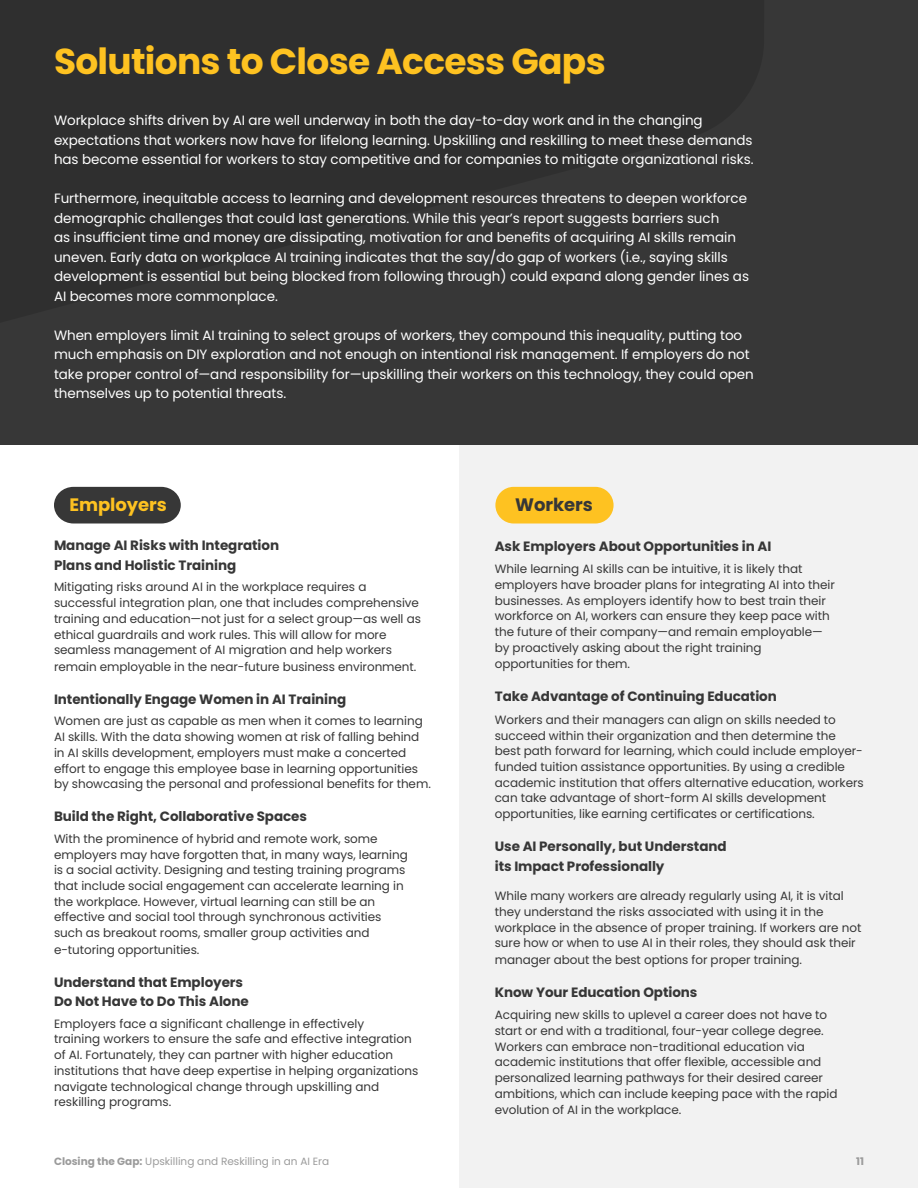
<style>
.page{position:relative;width:918px;height:1188px;background:#fff}
.page>*{position:absolute;margin:0;border:0;box-sizing:border-box;transform-origin:0 0}
.t1{font:700 36px "Poppins";letter-spacing:-.02em;color:#fec221}
.t2{font:700 18px "Poppins";letter-spacing:-.005em;color:#fec221}
.t3{font:700 18px "Poppins";letter-spacing:-.005em;color:#373737}
.t4{font:13.5px/19.5px "Poppins";letter-spacing:-.005em;color:#fff}
.t5{font:700 13.5px/19.5px "Poppins";letter-spacing:-.005em;color:#373737}
.t6{font:12px/15.9px "Poppins";letter-spacing:-.005em;color:#373737}
.t7{font:10.5px "Poppins";color:#9b9b9b}
.t8{font:700 10.5px "Poppins";color:#9b9b9b}
.s1{font-weight:700}
</style>
<div class="page">
<div style="left:459px;top:426px;width:459px;height:762px;background:#f2f2f2"></div>
<div style="left:0;top:0;width:918px;height:445px;background:#373737"></div>
<div style="left:495px;top:487px;width:119px;height:37px;background:#fec221;border-radius:18px"></div>
<svg style="left:54px;top:487px;width:127px;height:37px;background:#474747"></svg>
<h1 class="t1" style="left:54px;top:40px;width:553px">Solutions to Close Access Gaps</h1>
<p class="t4" style="left:54px;top:111px;width:701px">Workplace shifts driven by AI are well underway in both the day-to-day work and in the changing expectations that workers now have for lifelong learning. Upskilling and reskilling to meet these demands has become essential for workers to stay competitive and for companies to mitigate organizational risks.</p>
<p class="t4" style="left:54px;top:189px;width:697px">Furthermore, inequitable access to learning and development resources threatens to deepen workforce demographic challenges that could last generations. While this year’s report suggests barriers such<br>as insufficient time and money are dissipating, motivation for and benefits of acquiring AI skills remain uneven. Early data on workplace AI training indicates that the say/do gap of workers (i.e., saying skills development is essential but being blocked from following through) could expand along gender lines as AI becomes more commonplace.</p>
<p class="t4" style="left:54px;top:325px;width:701px">When employers limit AI training to select groups of workers, they compound this inequality, putting too much emphasis on DIY exploration and not enough on intentional risk management. If employers do not take proper control of—and responsibility for—upskilling their workers on this technology, they could open themselves up to potential threats.</p>
<h2 class="t2" style="left:70px;top:494px;width:99px">Employers</h2>
<h2 class="t3" style="left:515px;top:494px;width:79px">Workers</h2>
<p class="t5" style="left:54px;top:536px;width:227px">Manage AI Risks with Integration<br>Plans and Holistic Training</p>
<p class="t6" style="left:54px;top:579px;width:368px">Mitigating risks around AI in the workplace requires a successful integration plan, one that includes comprehensive training and education—not just for a select group—as well as ethical guardrails and work rules. This will allow for more seamless management of AI migration and help workers remain employable in the near-future business environment.</p>
<p class="t5" style="left:54px;top:690px;width:294px">Intentionally Engage Women in AI Training</p>
<p class="t6" style="left:54px;top:713px;width:378px">Women are just as capable as men when it comes to learning AI skills. With the data showing women at risk of falling behind in AI skills development, employers must make a concerted effort to engage this employee base in learning opportunities by showcasing the personal and professional benefits for them.</p>
<p class="t5" style="left:54px;top:807px;width:255px">Build the Right, Collaborative Spaces</p>
<p class="t6" style="left:54px;top:831px;width:355px">With the prominence of hybrid and remote work, some employers may have forgotten that, in many ways, learning is a social activity. Designing and testing training programs that include social engagement can accelerate learning in the workplace. However, virtual learning can still be an effective and social tool through synchronous activities such as breakout rooms, smaller group activities and e-tutoring opportunities.</p>
<p class="t5" style="left:54px;top:972px;width:196px">Understand that Employers<br>Do Not Have to Do This Alone</p>
<p class="t6" style="left:54px;top:1016px;width:366px">Employers face a significant challenge in effectively<br>training workers to ensure the safe and effective integration of AI. Fortunately, they can partner with higher education institutions that have deep expertise in helping organizations navigate technological change through upskilling and reskilling programs.</p>
<p class="t7" style="left:54px;top:1155px;width:277px"><span class="s1">Closing the Gap:</span> Upskilling and Reskilling in an AI Era</p>
<p class="t5" style="left:495px;top:536px;width:278px">Ask Employers About Opportunities in AI</p>
<p class="t6" style="left:495px;top:561px;width:342px">While learning AI skills can be intuitive, it is likely that employers have broader plans for integrating AI into their businesses. As employers identify how to best train their workforce on AI, workers can ensure they keep pace with the future of their company—and remain employable— by proactively asking about the right training opportunities for them.</p>
<p class="t5" style="left:495px;top:687px;width:284px">Take Advantage of Continuing Education</p>
<p class="t6" style="left:495px;top:712px;width:371px">Workers and their managers can align on skills needed to succeed within their organization and then determine the best path forward for learning, which could include employer&shy;funded tuition assistance opportunities. By using a credible academic institution that offers alternative education, workers can take advantage of short-form AI skills development opportunities, like earning certificates or certifications.</p>
<p class="t5" style="left:495px;top:837px;width:233px">Use AI Personally, but Understand its Impact Professionally</p>
<p class="t6" style="left:495px;top:888px;width:368px">While many workers are already regularly using AI, it is vital they understand the risks associated with using it in the workplace in the absence of proper training. If workers are not sure how or when to use AI in their roles, they should ask their manager about the best options for proper training.</p>
<p class="t5" style="left:495px;top:982px;width:204px">Know Your Education Options</p>
<p class="t6" style="left:495px;top:1007px;width:344px">Acquiring new skills to uplevel a career does not have to start or end with a traditional, four-year college degree.<br>Workers can embrace non-traditional education via academic institutions that offer flexible, accessible and personalized learning pathways for their desired career ambitions, which can include keeping pace with the rapid evolution of AI in the workplace.</p>
<p class="t8" style="left:856px;top:1155px;width:9px">11</p>
</div>
